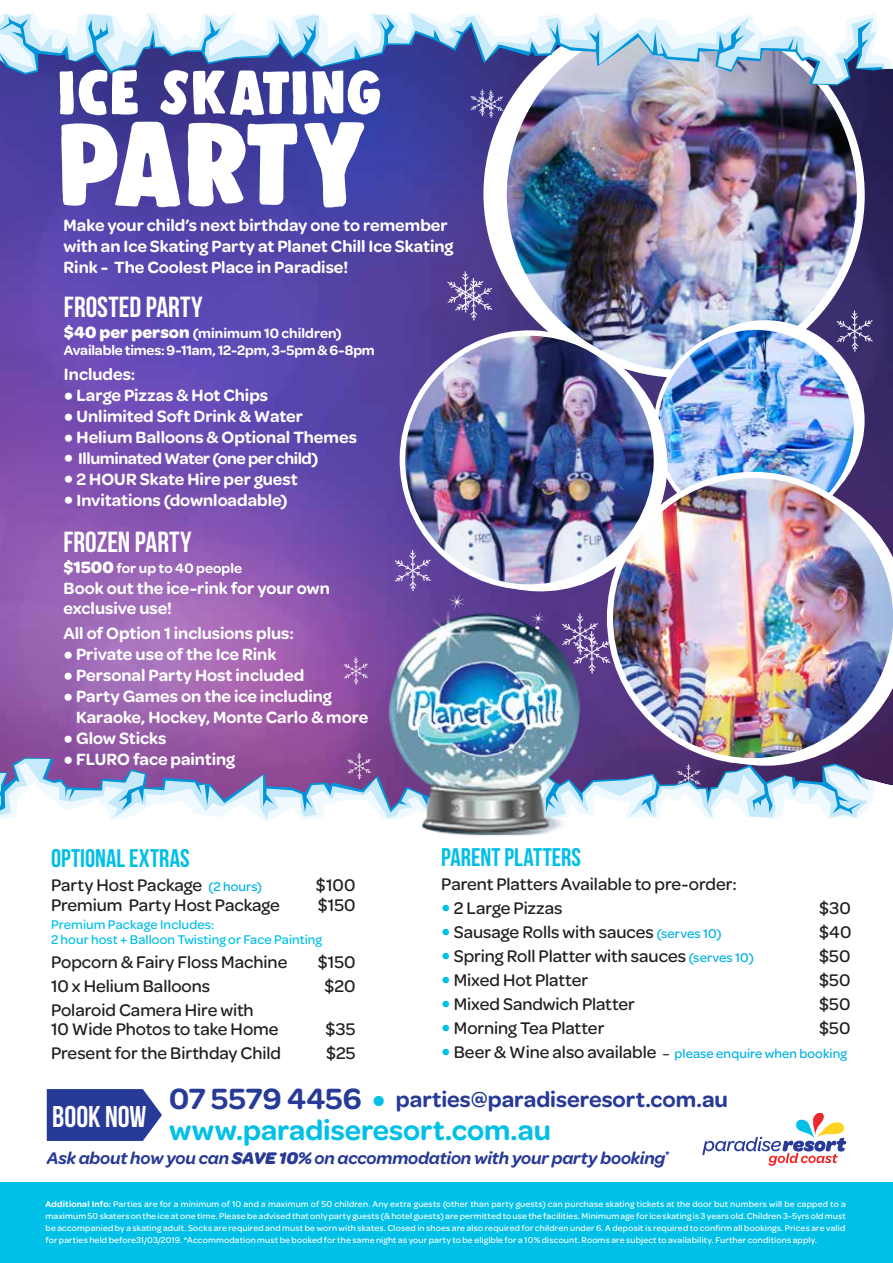
<style>
.page{position:relative;width:893px;height:1263px;background:#fff}
.page>*{position:absolute;margin:0;border:0;box-sizing:border-box;transform-origin:0 0}
.t1{font:30px "Bebas Neue";letter-spacing:-.005em;color:#fff}
.t2{font:600 29.55px "Omnes";color:#00c0e8}
.t3{font:29.1px "Bebas Neue";color:#fff}
.t4{font:25.5px "Bebas Neue";letter-spacing:.005em;color:#00bfe7}
.t5{font:600 23.1px "Omnes";color:#283a97}
.t6{font:500 18px/19.5px "Omnes";letter-spacing:-.005em;color:#231f20}
.t7{font:italic 600 18px "Omnes";letter-spacing:-.01em;color:#283a97}
.t8{font:600 17.4px/20.9px "Omnes";color:#fff}
.t9{font:600 16.95px "Omnes";letter-spacing:-.025em;color:#fff}
.t10{font:600 14.55px/17.4px "Omnes";color:#fff}
.t11{font:500 13.5px/15px "Omnes";letter-spacing:.01em;color:#00c0e8}
.t12{font:500 13.5px "Omnes";letter-spacing:.01em;color:#00b1e5}
.t13{font:500 9px/12px "Omnes";letter-spacing:.02em;color:#fff;text-align:justify}
.s1{font-weight:700;font-size:17.4px}
.s2{font-size:27.6px}
.s3{font-size:13.5px;color:#00b1e5}
.s4{font-size:28.5px;color:#00bfe7}
.s5{font-size:18px;color:#231f20}
.s6{color:#231f20}
.s7{font-size:31.2px}
.s8{font-weight:400;font-size:49.5px;color:#00c0e8}
.s9{font-weight:700}
.s10{font-weight:600}
</style>
<div class="page">
<div style="left:0;top:1182px;width:893px;height:81px;background:#00c0e8"></div>
<svg style="left:702px;top:1113px;width:144px;height:53px"></svg>
<svg style="left:47px;top:1089px;width:115px;height:52px;background:#3a4a9f"></svg>
<img style="left:0;top:85px;width:893px;height:672px">
<svg style="left:483px;top:85px;width:19px;height:241px"></svg>
<img style="left:502px;top:85px;width:366px;height:297px">
<div style="left:664px;top:320px;width:201px;height:200px;background:#fff;border-radius:50%"></div>
<img style="left:662px;top:328px;width:194px;height:144px">
<svg style="left:836px;top:310px;width:37px;height:42px;background:#544a81"></svg>
<img style="left:395px;top:326px;width:267px;height:263px">
<svg style="left:60px;top:85px;width:78px;height:30px"></svg>
<svg style="left:160px;top:85px;width:220px;height:30px"></svg>
<svg style="left:61px;top:122px;width:119px;height:85px"></svg>
<svg style="left:188px;top:123px;width:109px;height:83px"></svg>
<svg style="left:304px;top:122px;width:60px;height:85px"></svg>
<img style="left:607px;top:472px;width:286px;height:285px">
<svg style="left:608px;top:616px;width:2px;height:55px"></svg>
<svg style="left:447px;top:271px;width:45px;height:49px;background:#705fa2"></svg>
<svg style="left:470px;top:89px;width:33px;height:29px"></svg>
<svg style="left:0;top:79px;width:893px;height:5px"></svg>
<svg style="left:0;top:69px;width:893px;height:10px"></svg>
<svg style="left:0;top:12px;width:893px;height:57px"></svg>
<svg style="left:0;top:757px;width:893px;height:2px"></svg>
<svg style="left:0;top:759px;width:893px;height:4px;background:#87609b"></svg>
<svg style="left:0;top:763px;width:893px;height:10px;background:#765292"></svg>
<svg style="left:0;top:773px;width:893px;height:48px"></svg>
<img style="left:339px;top:589px;width:269px;height:247px">
<h3 class="t8" style="left:64px;top:214px;width:391px">Make your child’s next birthday one to remember with an Ice Skating Party at Planet Chill Ice Skating<br>Rink - The Coolest Place in Paradise!</h3>
<h3 class="t3" style="left:64px;top:291px;width:140px">FROSTED PARTY</h3>
<h3 class="t10" style="left:64px;top:323px;width:312px"><span class="s1">$40 per person</span> (minimum 10 children)<br>Availabletimes: 9-11am,12-2pm,3-5pm&amp; 6-8pm</h3>
<h3 class="t8" style="left:64px;top:363px;width:73px">Includes:</h3>
<h3 class="t8" style="left:64px;top:384px;width:206px"><span class="s2">•</span> Large Pizzas &amp; Hot Chips</h3>
<h3 class="t8" style="left:64px;top:405px;width:241px"><span class="s2">•</span> Unlimited Soft Drink &amp; Water</h3>
<h3 class="t8" style="left:64px;top:426px;width:295px"><span class="s2">•</span> Helium Balloons &amp; Optional Themes</h3>
<h3 class="t9" style="left:64px;top:446px;width:256px"><span class="s2">•</span> Illuminated Water (oneperchild)</h3>
<h3 class="t8" style="left:64px;top:468px;width:235px"><span class="s2">•</span> 2 HOUR Skate Hire per guest</h3>
<h3 class="t8" style="left:64px;top:489px;width:225px"><span class="s2">•</span> Invitations (downloadable)</h3>
<h3 class="t3" style="left:64px;top:526px;width:130px">FROZEN PARTY</h3>
<h3 class="t10" style="left:64px;top:558px;width:180px"><span class="s1">$1500</span> for up to 40 people</h3>
<h3 class="t8" style="left:64px;top:576px;width:268px">Book out the ice-rink for your own exclusive use!</h3>
<h3 class="t8" style="left:64px;top:622px;width:232px">All of Option 1 inclusions plus:</h3>
<h3 class="t8" style="left:64px;top:643px;width:214px"><span class="s2">•</span> Private use of the Ice Rink</h3>
<h3 class="t8" style="left:64px;top:664px;width:242px"><span class="s2">•</span> Personal Party Host included</h3>
<h3 class="t8" style="left:76px;top:685px;width:294px;text-indent:-13px"><span class="s2">•</span> Party Games on the ice including<br>Karaoke, Hockey, Monte Carlo &amp; more</h3>
<h3 class="t8" style="left:64px;top:727px;width:105px"><span class="s2">•</span> Glow Sticks</h3>
<h3 class="t8" style="left:64px;top:748px;width:173px"><span class="s2">•</span> FLURO face painting</h3>
<h3 class="t4" style="left:51px;top:844px;width:140px">OPTIONAL EXTRAS</h3>
<h3 class="t6" style="left:51px;top:874px;width:213px">Party Host Package <span class="s3">(2 hours)</span></h3>
<h3 class="t6" style="left:316px;top:874px;width:41px">$100</h3>
<h3 class="t6" style="left:51px;top:894px;width:230px">Premium Party Host Package</h3>
<h3 class="t6" style="left:318px;top:894px;width:39px">$150</h3>
<h3 class="t11" style="left:51px;top:916px;width:273px">Premium Package Includes:<br>2 hour host + Balloon Twisting or Face Painting</h3>
<h3 class="t6" style="left:51px;top:951px;width:238px">Popcorn &amp; Fairy Floss Machine</h3>
<h3 class="t6" style="left:318px;top:951px;width:39px">$150</h3>
<h3 class="t6" style="left:51px;top:975px;width:161px">10 x Helium Balloons</h3>
<h3 class="t6" style="left:324px;top:975px;width:33px">$20</h3>
<h3 class="t6" style="left:51px;top:999px;width:229px">Polaroid Camera Hire with<br>10 Wide Photos to take Home</h3>
<h3 class="t6" style="left:326px;top:1018px;width:31px">$35</h3>
<h3 class="t6" style="left:51px;top:1042px;width:232px">Present for the Birthday Child</h3>
<h3 class="t6" style="left:326px;top:1042px;width:31px">$25</h3>
<h3 class="t4" style="left:441px;top:843px;width:141px">PARENT PLATTERS</h3>
<h3 class="t6" style="left:441px;top:873px;width:297px">Parent Platters Available to pre-order:</h3>
<h3 class="t6" style="left:441px;top:897px;width:123px"><span class="s4">•</span> 2 Large Pizzas</h3>
<h3 class="t6" style="left:819px;top:897px;width:33px">$30</h3>
<h3 class="t6" style="left:441px;top:921px;width:282px"><span class="s4">•</span> Sausage Rolls with sauces <span class="s3">(serves 10)</span></h3>
<h3 class="t6" style="left:819px;top:921px;width:34px">$40</h3>
<h3 class="t6" style="left:441px;top:945px;width:314px"><span class="s4">•</span> Spring Roll Platter with sauces <span class="s3">(serves 10)</span></h3>
<h3 class="t6" style="left:819px;top:945px;width:33px">$50</h3>
<h3 class="t6" style="left:441px;top:969px;width:148px"><span class="s4">•</span> Mixed Hot Platter</h3>
<h3 class="t6" style="left:819px;top:969px;width:33px">$50</h3>
<h3 class="t6" style="left:441px;top:993px;width:195px"><span class="s4">•</span> Mixed Sandwich Platter</h3>
<h3 class="t6" style="left:819px;top:993px;width:33px">$50</h3>
<h3 class="t6" style="left:441px;top:1017px;width:165px"><span class="s4">•</span> Morning Tea Platter</h3>
<h3 class="t6" style="left:819px;top:1017px;width:33px">$50</h3>
<h3 class="t12" style="left:441px;top:1044px;width:407px"><span class="s4">•</span> <span class="s5">Beer &amp; Wine also available</span> <span class="s6">–</span> please enquire when booking</h3>
<h3 class="t5" style="left:169px;top:1083px;width:560px"><span class="s7">07 5579 4456</span> <span class="s8">•</span> parties@paradiseresort.com.au</h3>
<h2 class="t2" style="left:169px;top:1108px;width:383px">www.paradiseresort.com.au</h2>
<h3 class="t7" style="left:47px;top:1145px;width:624px">Ask about how you can<span class="s9">SAVE 10%</span> on accommodation with your party booking<sup>*</sup></h3>
<h1 class="t1" style="left:52px;top:1100px;width:96px">BOOK NOW</h1>
<p class="t13" style="left:45px;top:1198px;width:802px"><span class="s10">Additional Info:</span> Parties are for a minimum of 10 and a maximum of 50 children. Any extra guests (other than party guests) can purchase skating tickets at the door but numbers will be capped to a maximum 50skaters on the ice at one time. Please be advised that only party guests (&amp;hotel guests) are permitted to use the facilities. Minimum age forice skating is 3 years old.Children 3-5yrs old must be accompanied by a skating adult. Socks are required and must be worn with skates. Closed in shoes are also required for children under 6. A depositis required to confirm all bookings. Prices are valid for parties held before31/03/2019. *Accommodation must be booked for the same night as your party to be eligible for a 10% discount. Rooms are subject to availability. Further conditions apply.</p>
</div>
